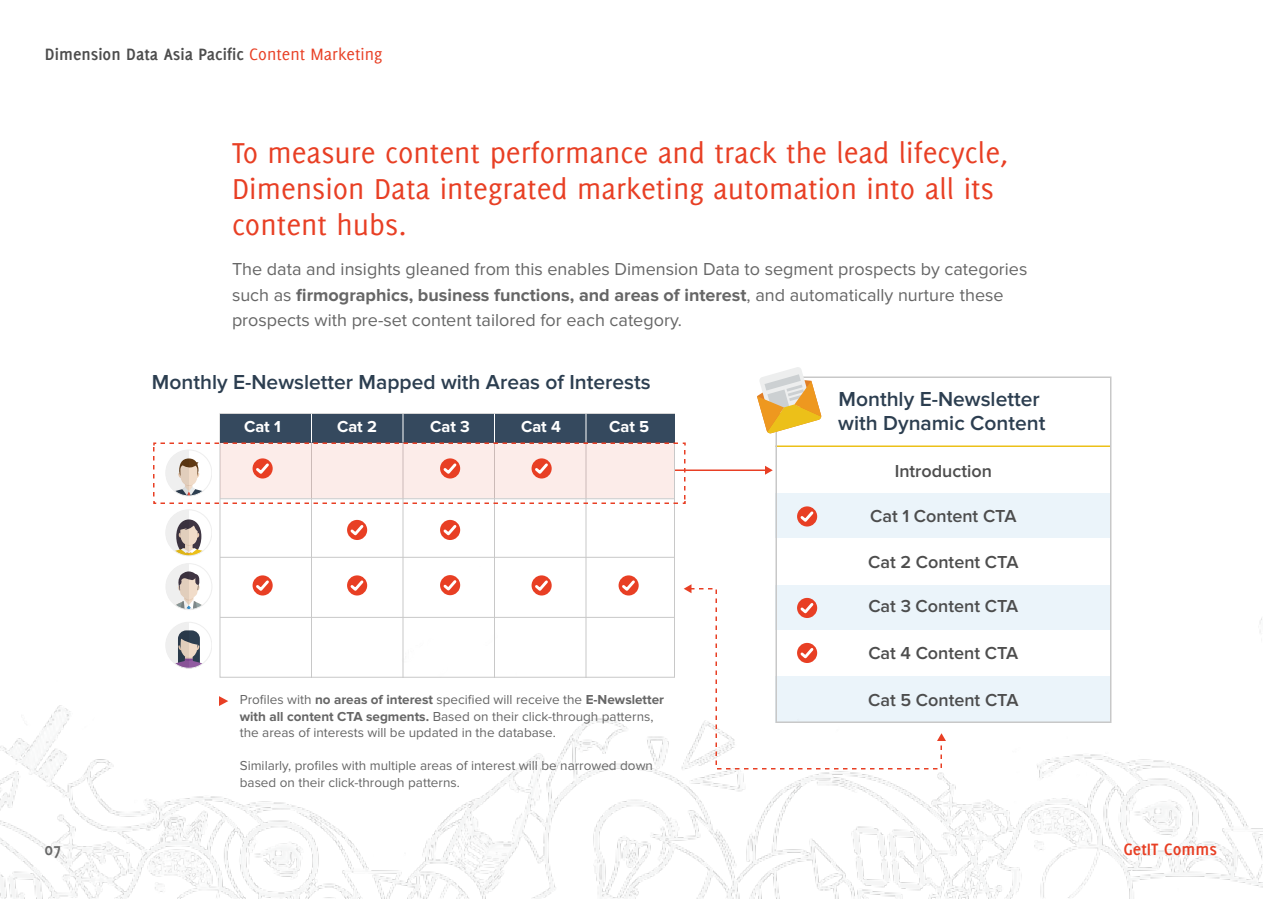
<style>
.page{position:relative;width:1263px;height:900px;background:#fff}
.page>*{position:absolute;margin:0;border:0;box-sizing:border-box;transform-origin:0 0}
.t1{font:31.5px/36px "Delicious";color:#e83f24}
.t2{font:600 21px "Proxima Nova";color:#2c3e50}
.t3{font:18px/25.5px "Proxima Nova";color:#666}
.t4{font:600 18px "Proxima Nova";color:#4d4d4d}
.t5{font:700 18px "Delicious";color:#4d4d4d}
.t6{font:700 18px "Delicious";color:#e83f24}
.t7{font:700 18px "Delicious";color:#666}
.t8{font:700 16.5px "Proxima Nova";color:#fff}
.t9{font:13.5px/16.5px "Proxima Nova";color:#666}
.s1{font-weight:400;color:#e83f24}
.s2{font-weight:700}
</style>
<div class="page">
<img style="left:0;top:413px;width:1263px;height:486px">
<div style="left:776px;top:494px;width:334px;height:44px;background:#ebf4fa"></div>
<div style="left:776px;top:585px;width:334px;height:45px;background:#ebf4fa"></div>
<div style="left:776px;top:676px;width:334px;height:47px;background:#ebf4fa"></div>
<hr style="left:776px;top:446px;width:334px;height:1px;background:#ecc019">
<div style="left:776px;top:376px;width:336px;height:347px;border:2px solid #c8c8c8"></div>
<div style="left:176px;top:519px;width:25px;height:37px;background:#a8a3aa;border-radius:50%"></div>
<svg style="left:189px;top:520px;width:16px;height:36px"></svg>
<svg style="left:166px;top:510px;width:23px;height:46px"></svg>
<div style="left:166px;top:510px;width:46px;height:46px;border:1px solid #eee;border-radius:50%"></div>
<svg style="left:189px;top:630px;width:16px;height:38px"></svg>
<svg style="left:166px;top:622px;width:23px;height:46px"></svg>
<div style="left:166px;top:622px;width:46px;height:46px;border:1px solid #eee;border-radius:50%"></div>
<svg style="left:189px;top:568px;width:21px;height:42px"></svg>
<svg style="left:166px;top:564px;width:23px;height:46px"></svg>
<div style="left:166px;top:563px;width:46px;height:47px;border:1px solid #eee;border-radius:50%"></div>
<hr style="left:311px;top:425px;width:1px;height:253px;background:#c8c8c8">
<hr style="left:403px;top:425px;width:1px;height:253px;background:#c8c8c8">
<hr style="left:494px;top:422px;width:1px;height:256px;background:#c8c8c8">
<hr style="left:586px;top:421px;width:1px;height:257px;background:#c8c8c8">
<hr style="left:220px;top:557px;width:455px;height:1px;background:#c8c8c8">
<hr style="left:220px;top:617px;width:455px;height:1px;background:#c8c8c8">
<svg style="left:253px;top:575px;width:20px;height:21px"></svg>
<svg style="left:253px;top:578px;width:19px;height:15px"></svg>
<svg style="left:347px;top:575px;width:20px;height:21px"></svg>
<svg style="left:348px;top:578px;width:18px;height:15px"></svg>
<svg style="left:347px;top:520px;width:20px;height:20px"></svg>
<svg style="left:348px;top:522px;width:18px;height:16px"></svg>
<svg style="left:440px;top:520px;width:20px;height:20px"></svg>
<svg style="left:441px;top:522px;width:18px;height:16px"></svg>
<div style="left:440px;top:575px;width:20px;height:20px;background:#e83f24;border-radius:50%"></div>
<svg style="left:441px;top:578px;width:18px;height:15px"></svg>
<svg style="left:153px;top:414px;width:534px;height:91px"></svg>
<svg style="left:532px;top:575px;width:20px;height:21px"></svg>
<svg style="left:532px;top:578px;width:19px;height:15px"></svg>
<svg style="left:619px;top:575px;width:20px;height:21px"></svg>
<svg style="left:619px;top:578px;width:19px;height:15px"></svg>
<svg style="left:797px;top:506px;width:20px;height:21px"></svg>
<svg style="left:798px;top:509px;width:18px;height:15px"></svg>
<svg style="left:757px;top:367px;width:65px;height:67px"></svg>
<svg style="left:688px;top:587px;width:255px;height:183px"></svg>
<svg style="left:684px;top:584px;width:8px;height:9px"></svg>
<svg style="left:937px;top:733px;width:9px;height:8px"></svg>
<hr style="left:675px;top:470px;width:91px;height:1px;background:#e83f24">
<svg style="left:765px;top:466px;width:8px;height:9px"></svg>
<svg style="left:219px;top:696px;width:9px;height:10px"></svg>
<h3 class="t5" style="left:45px;top:44px;width:339px">Dimension Data Asia Pacific <span class="s1">Content Marketing</span></h3>
<h1 class="t1" style="left:232px;top:134px;width:778px">To measure content performance and track the lead lifecycle,<br>Dimension Data integrated marketing automation into all its content hubs.</h1>
<p class="t3" style="left:232px;top:257px;width:797px">The data and insights gleaned from this enables Dimension Data to segment prospects by categories such as <span class="s2">firmographics, business functions, and areas of interest</span>, and automatically nurture these prospects with pre-set content tailored for each category.</p>
<h2 class="t2" style="left:152px;top:370px;width:500px">Monthly E-Newsletter Mapped with Areas of Interests</h2>
<h2 class="t2" style="left:839px;top:387px;width:203px">Monthly E-Newsletter</h2>
<p class="t8" style="left:244px;top:417px;width:38px">Cat 1</p>
<p class="t8" style="left:337px;top:417px;width:41px">Cat 2</p>
<p class="t8" style="left:430px;top:417px;width:41px">Cat 3</p>
<p class="t8" style="left:521px;top:417px;width:41px">Cat 4</p>
<p class="t8" style="left:609px;top:417px;width:42px">Cat 5</p>
<h2 class="t2" style="left:838px;top:411px;width:209px">with Dynamic Content</h2>
<h3 class="t4" style="left:895px;top:460px;width:99px">Introduction</h3>
<h3 class="t4" style="left:870px;top:505px;width:148px">Cat 1 Content CTA</h3>
<h3 class="t4" style="left:868px;top:552px;width:152px">Cat 2 Content CTA</h3>
<h3 class="t4" style="left:868px;top:595px;width:151px">Cat 3 Content CTA</h3>
<h3 class="t4" style="left:868px;top:643px;width:152px">Cat 4 Content CTA</h3>
<p class="t9" style="left:240px;top:692px;width:426px">Profiles with <span class="s2">no areas of interest</span> specified will receive the <span class="s2">E-Newsletter</span></p>
<h3 class="t4" style="left:868px;top:689px;width:152px">Cat 5 Content CTA</h3>
<p class="t9" style="left:240px;top:708px;width:415px"><span class="s2">with all content CTA segments.</span> Based on their click-through patterns, the areas of interests will be updated in the database.</p>
<p class="t9" style="left:240px;top:758px;width:415px">Similarly, profiles with multiple areas of interest will be narrowed down based on their click-through patterns.</p>
<h3 class="t7" style="left:45px;top:839px;width:18px">07</h3>
<h3 class="t6" style="left:1124px;top:839px;width:95px">GetIT Comms</h3>
</div>
